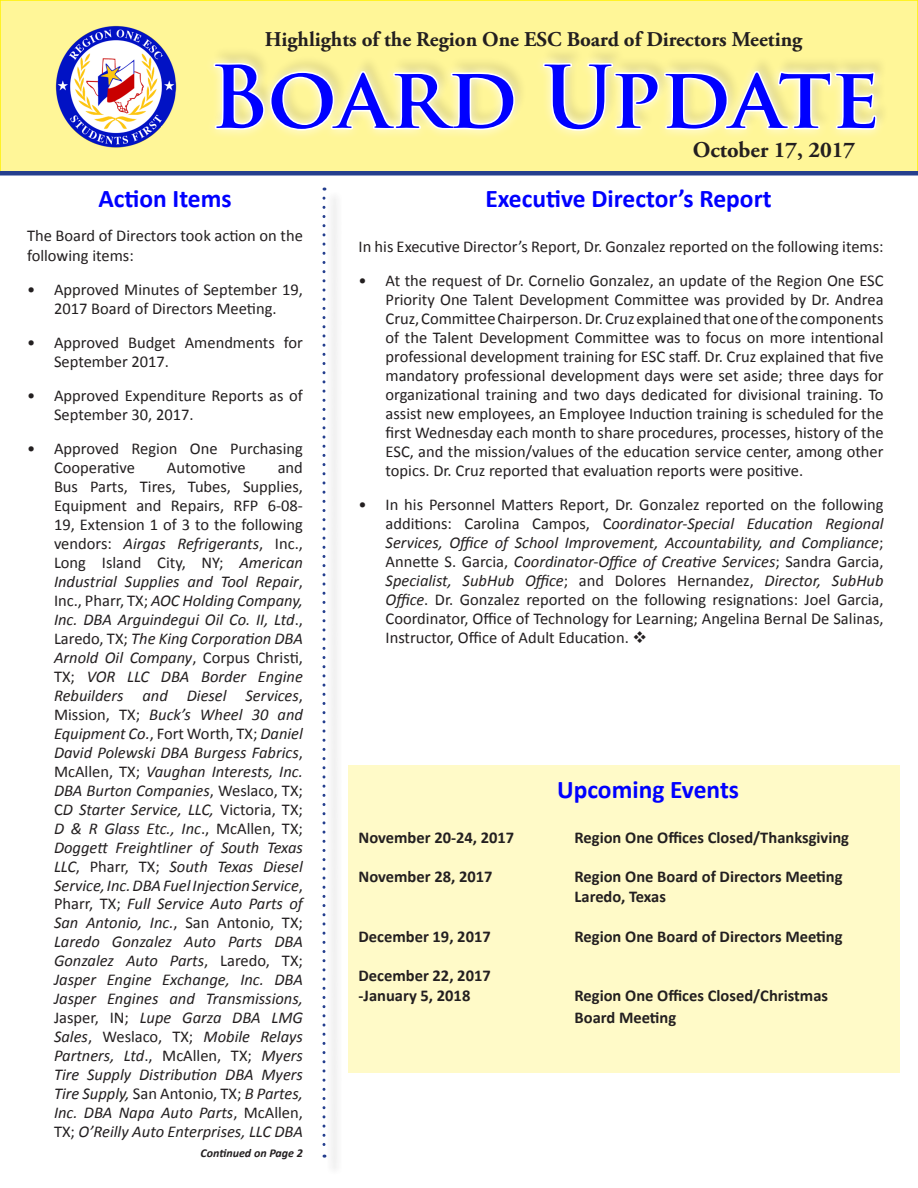
<style>
.page{position:relative;width:918px;height:1188px;background:#fff}
.page>*{position:absolute;margin:0;border:0;box-sizing:border-box;transform-origin:0 0}
.t1{font:700 84px "Trajan Pro";color:#00f}
.t2{font:700 25.5px "Calibri";color:#00f}
.t3{font:700 22.5px "Adobe Garamond Pro";color:#231f20}
.t4{font:700 21px "Adobe Garamond Pro";color:#231f20}
.t5{font:16.5px/18.9px "Calibri";color:#231f20}
.t6{font:italic 16.5px/18.9px "Calibri";color:#231f20;text-align:justify}
.t7{font:700 16.5px/19.8px "Calibri";color:#231f20}
.t8{font:italic 700 12px "Calibri";color:#231f20}
.s1{font-style:normal}
.s2{font-style:italic}
</style>
<div class="page">
<div style="left:349px;top:765px;width:551px;height:308px;background:#fffac8"></div>
<div style="left:0;top:0;width:918px;height:173px;background:#fff698"></div>
<div style="left:0;top:0;width:918px;height:174px;border:2px solid #fff101"></div>
<div style="left:204px;top:54px;width:682px;height:86px;background:#fff;opacity:.75"></div>
<svg style="left:212px;top:61px;width:304px;height:71px"></svg>
<svg style="left:541px;top:61px;width:337px;height:72px"></svg>
<div style="left:0;top:171px;width:918px;height:5px;background:#253f8e"></div>
<div style="left:325px;top:191px;width:19px;height:984px;background:#f8f7f8"></div>
<svg style="left:322px;top:198px;width:4px;height:960px"></svg>
<img style="left:55px;top:25px;width:122px;height:123px">
<p class="t4" style="left:265px;top:28px;width:539px">Highlights of the Region One ESC Board of Directors Meeting</p>
<p class="t1" style="left:210px;top:45px;width:672px">Board Update</p>
<p class="t2" style="left:98px;top:182px;width:135px">Action Items</p>
<p class="t5" style="left:27px;top:226px;width:277px;line-height:19.8px">The Board of Directors took action on the following items:</p>
<p class="t5" style="left:27px;top:280px;width:278px;text-align:center">• Approved Minutes of September 19,<br>2017 Board of Directors Meeting.</p>
<p class="t5" style="left:54px;top:333px;width:251px;text-indent:-27px">• Approved Budget Amendments for<br>September 2017.</p>
<p class="t5" style="left:54px;top:386px;width:250px;text-indent:-27px">• Approved Expenditure Reports as of<br>September 30, 2017.</p>
<p class="t5" style="left:54px;top:439px;width:250px;text-indent:-27px">• Approved Region One Purchasing<br>Cooperative</p>
<p class="t6" style="left:54px;top:458px;width:251px;text-indent:224px"><span class="s1">and Bus Parts, Tires, Tubes, Supplies, Equipment and Repairs, RFP 6-08- 19, Extension 1 of 3 to the following vendors:</span> Airgas Refrigerants<span class="s1">, Inc., Long Island City, NY;</span> American Industrial Supplies and Tool Repair<span class="s1">, Inc., Pharr, TX;</span> AOC Holding Company, Inc. DBA Arguindegui Oil Co. II, Ltd<span class="s1">., Laredo, TX;</span> The King Corporation DBA Arnold Oil Company<span class="s1">, Corpus Christi, TX;</span> VOR LLC DBA Border Engine Rebuilders and Diesel Services<span class="s1">, Mission, TX;</span> Buck’s Wheel 30 and Equipment Co.<span class="s1">, Fort Worth, TX;</span> Daniel David Polewski DBA Burgess Fabrics<span class="s1">, McAllen, TX;</span> Vaughan Interests, Inc.<br>DBA Burton Companies<span class="s1">, Weslaco, TX; C</span>D Starter Service, LLC, <span class="s1">Victoria, TX; </span>D &amp; R Glass Etc., Inc<span class="s1">., McAllen, TX; </span>Doggett Freightliner of South Texas LLC<span class="s1">, Pharr, TX;</span> South Texas Diesel Service, Inc. DBA Fuel Injection Service<span class="s1">, Pharr, TX;</span> Full Service Auto Parts of San Antonio, Inc.<span class="s1">, San Antonio, TX; </span>Laredo Gonzalez Auto Parts DBA Gonzalez Auto Parts<span class="s1">, Laredo, TX; </span>Jasper Engine Exchange, Inc. DBA Jasper Engines and Transmissions, <span class="s1">Jasper, IN;</span> Lupe Garza DBA LMG Sales<span class="s1">, Weslaco, TX;</span> Mobile Relays Partners, Ltd<span class="s1">., McAllen, TX;</span> Myers Tire Supply Distribution DBA Myers Tire Supply, <span class="s1">San Antonio, TX;</span> B Partes, Inc. DBA Napa Auto Parts<span class="s1">, McAllen, TX;</span> O’Reilly Auto Enterprises, LLC DBA</p>
<p class="t5" style="left:167px;top:458px;width:80px">Automotive</p>
<p class="t8" style="left:201px;top:1145px;width:104px">Continued on Page 2</p>
<p class="t3" style="left:693px;top:137px;width:164px">October 17, 2017</p>
<p class="t2" style="left:485px;top:182px;width:288px">Executive Director’s Report</p>
<p class="t5" style="left:359px;top:237px;width:527px">In his Executive Director’s Report, Dr. Gonzalez reported on the following items:</p>
<p class="t5" style="left:386px;top:271px;width:500px;text-align:justify;text-indent:-27px">• At the request of Dr. Cornelio Gonzalez, an update of the Region One ESC Priority One Talent Development Committee was provided by Dr. Andrea Cruz, Committee Chairperson. Dr. Cruz explained that one of the components of the Talent Development Committee was to focus on more intentional professional development training for ESC staff. Dr. Cruz explained that five mandatory professional development days were set aside; three days for organizational training and two days dedicated for divisional training. To assist new employees, an Employee Induction training is scheduled for the first Wednesday each month to share procedures, processes, history of the ESC, and the mission/values of the education service center, among other topics. Dr. Cruz reported that evaluation reports were positive.</p>
<p class="t5" style="left:386px;top:495px;width:500px;text-align:justify;text-indent:-27px">• In his Personnel Matters Report, Dr. Gonzalez reported on the following additions: Carolina Campos, C<span class="s2">oordinator-Special Education Regional Services, Office of School Improvement, Accountability, and Compliance</span>; Annette S. Garcia, <span class="s2">Coordinator-Office of Creative Services</span>; Sandra Garcia, <span class="s2">Specialist, SubHub Office</span>; and Dolores Hernandez, <span class="s2">Director, SubHub Office</span>. Dr. Gonzalez reported on the following resignations: Joel Garcia, Coordinator, Office of Technology for Learning; Angelina Bernal De Salinas, Instructor, Office of Adult Education. ❖</p>
<p class="t2" style="left:557px;top:773px;width:184px">Upcoming Events</p>
<p class="t7" style="left:359px;top:827px;width:157px">November 20-24, 2017</p>
<p class="t7" style="left:575px;top:827px;width:276px">Region One Offices Closed/Thanksgiving</p>
<p class="t7" style="left:359px;top:867px;width:135px">November 28, 2017</p>
<p class="t7" style="left:575px;top:867px;width:270px">Region One Board of Directors Meeting<br>Laredo, Texas</p>
<p class="t7" style="left:359px;top:926px;width:134px">December 19, 2017</p>
<p class="t7" style="left:575px;top:926px;width:270px">Region One Board of Directors Meeting</p>
<p class="t7" style="left:359px;top:966px;width:134px">December 22, 2017</p>
<p class="t7" style="left:359px;top:986px;width:113px">-January 5, 2018</p>
<p class="t7" style="left:575px;top:986px;width:255px">Region One Offices Closed/Christmas</p>
<p class="t7" style="left:575px;top:1007px;width:103px">Board Meeting</p>
</div>
